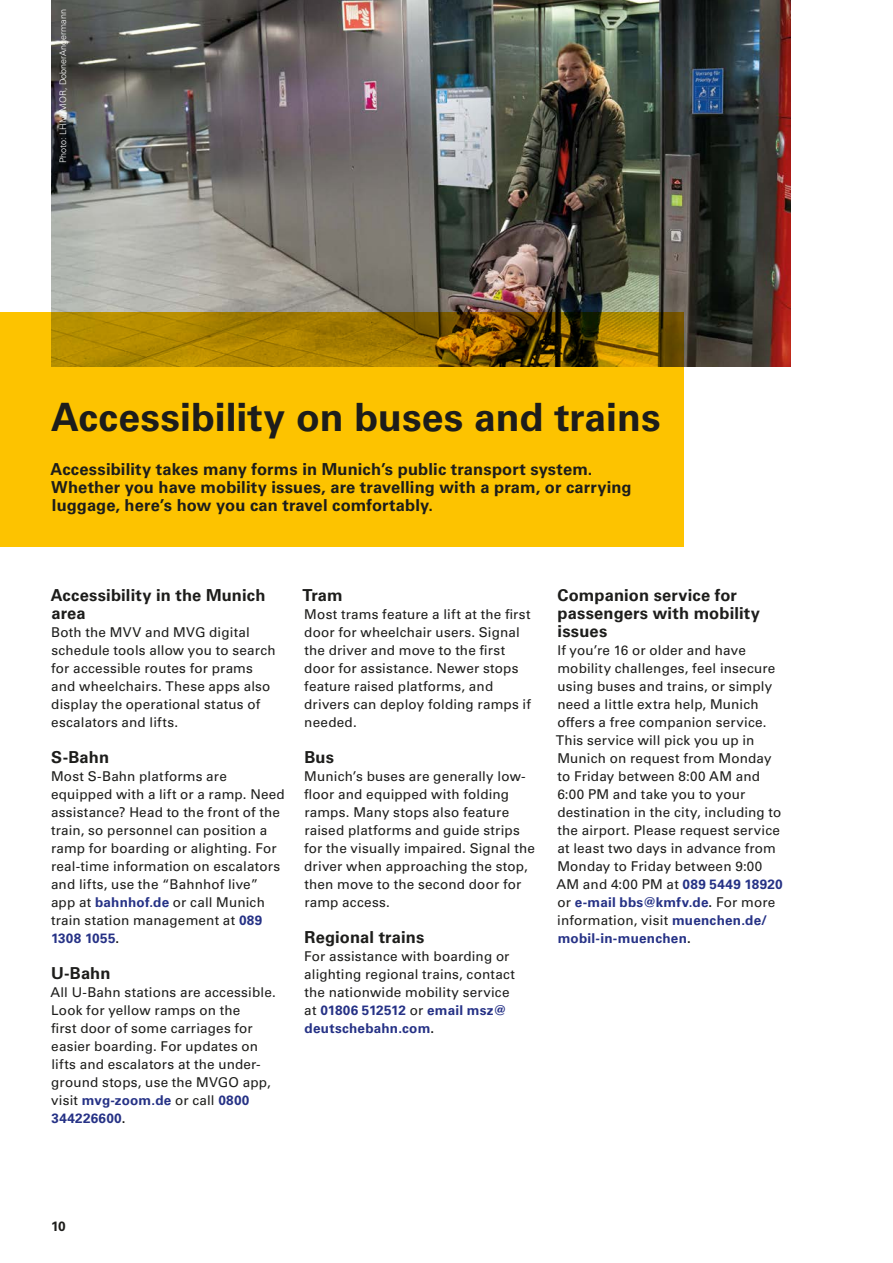
<style>
.page{position:relative;width:893px;height:1263px;background:#fff}
.page>*{position:absolute;margin:0;border:0;box-sizing:border-box;transform-origin:0 0}
.Rework_Überschriften_H1_H1_Headline_Schw{font:700 39px "Univers LT Pro 65";color:#1d1d1b}
.Rework_Fließtext_p_Teaser_Schwarz_11pt{font:700 16.5px/18px "Univers LT Pro 65";letter-spacing:.01em;color:#1d1d1b}
.Rework_Überschriften_H2_H2_Headline_Teas{font:700 16.5px/18px "Univers LT Pro 65";letter-spacing:.01em;color:#1d1d1b}
.Rework_Fließtext_P_Fließtext{font:13.5px/18px "Univers LT Pro 55 Roman";letter-spacing:.01em;color:#1d1d1b}
.t1{font:700 13.5px "Univers LT Pro 65";color:#1d1d1b}
.Copy{font:300 9px "Univers LT Pro 45";color:#fff}
.s1{font-family:"Univers LT Pro 65";font-weight:700;color:#263286}
.s2{font-family:"Univers LT Pro 65";font-weight:700}
</style>
<div class="page">
<img style="left:51px;top:0;width:740px;height:367px">
<svg style="left:0;top:313px;width:684px;height:234px;background:#e7b100"></svg>
<p class="Copy" style="left:57px;top:163px;width:156px;rotate:-90deg">Photo: LHM/MOR, DobnerAngermann</p>
<h1 class="Rework_Überschriften_H1_H1_Headline_Schw" style="left:51px;top:390px;width:611px">Accessibility on buses and trains</h1>
<p class="Rework_Fließtext_p_Teaser_Schwarz_11pt" style="left:51px;top:459px;width:582px">Accessibility takes many forms in Munich’s public transport system.<br>Whether you have mobility issues, are travelling with a pram, or carrying luggage, here’s how you can travel comfortably.</p>
<h2 class="Rework_Überschriften_H2_H2_Headline_Teas" style="left:51px;top:585px;width:216px">Accessibility in the Munich area</h2>
<p class="Rework_Fließtext_P_Fließtext" style="left:51px;top:622px;width:226px">Both the MVV and MVG digital schedule tools allow you to search for accessible routes for prams and wheelchairs. These apps also display the operational status of escalators and lifts.</p>
<h2 class="Rework_Überschriften_H2_H2_Headline_Teas" style="left:51px;top:747px;width:59px">S-Bahn</h2>
<p class="Rework_Fließtext_P_Fließtext" style="left:51px;top:766px;width:235px">Most S-Bahn platforms are equipped with a lift or a ramp. Need assistance? Head to the front of the train, so personnel can position a ramp for boarding or alighting. For real-time information on escalators and lifts, use the “Bahnhof live” app at <span class="s1">bahnhof.de</span> or call Munich train station management at <span class="s1">089<br>1308 1055</span><span class="s2">.</span></p>
<h2 class="Rework_Überschriften_H2_H2_Headline_Teas" style="left:51px;top:963px;width:61px">U-Bahn</h2>
<p class="Rework_Fließtext_P_Fließtext" style="left:50px;top:982px;width:227px">All U-Bahn stations are accessible.<br>Look for yellow ramps on the<br>first door of some carriages for easier boarding. For updates on lifts and escalators at the under&shy;ground stops, use the MVGO app, visit <span class="s1">mvg-zoom.de</span> or call <span class="s1">0800<br>344226600</span><span class="s2">.</span></p>
<h2 class="Rework_Überschriften_H2_H2_Headline_Teas" style="left:302px;top:585px;width:42px">Tram</h2>
<p class="Rework_Fließtext_P_Fließtext" style="left:304px;top:604px;width:228px">Most trams feature a lift at the first door for wheelchair users. Signal the driver and move to the first door for assistance. Newer stops feature raised platforms, and drivers can deploy folding ramps if needed.</p>
<h2 class="Rework_Überschriften_H2_H2_Headline_Teas" style="left:304px;top:747px;width:31px">Bus</h2>
<p class="Rework_Fließtext_P_Fließtext" style="left:304px;top:766px;width:232px">Munich’s buses are generally low&shy;floor and equipped with folding ramps. Many stops also feature raised platforms and guide strips for the visually impaired. Signal the driver when approaching the stop, then move to the second door for ramp access.</p>
<h2 class="Rework_Überschriften_H2_H2_Headline_Teas" style="left:305px;top:927px;width:121px">Regional trains</h2>
<p class="Rework_Fließtext_P_Fließtext" style="left:304px;top:946px;width:212px">For assistance with boarding or alighting regional trains, contact the nationwide mobility service at <span class="s1">01806 512512</span> or <span class="s1">email msz@ deutschebahn.com</span><span class="s2">.</span></p>
<h2 class="Rework_Überschriften_H2_H2_Headline_Teas" style="left:557px;top:585px;width:204px">Companion service for passengers with mobility issues</h2>
<p class="Rework_Fließtext_P_Fließtext" style="left:556px;top:640px;width:228px">If you’re 16 or older and have mobility challenges, feel insecure using buses and trains, or simply need a little extra help, Munich offers a free companion service.<br>This service will pick you up in<br>Munich on request from Monday to Friday between 8:00 AM and<br>6:00 PM and take you to your destination in the city, including to the airport. Please request service at least two days in advance from<br>Monday to Friday between 9:00<br>AM and 4:00 PM at <span class="s1">089 5449 18920 </span>or <span class="s1">e-mail bbs@kmfv.de</span><span class="s2">.</span> For more information, visit <span class="s1">muenchen.de/ mobil-in-muenchen</span><span class="s2">.</span></p>
<p class="t1" style="left:51px;top:1216px;width:16px">10</p>
</div>
